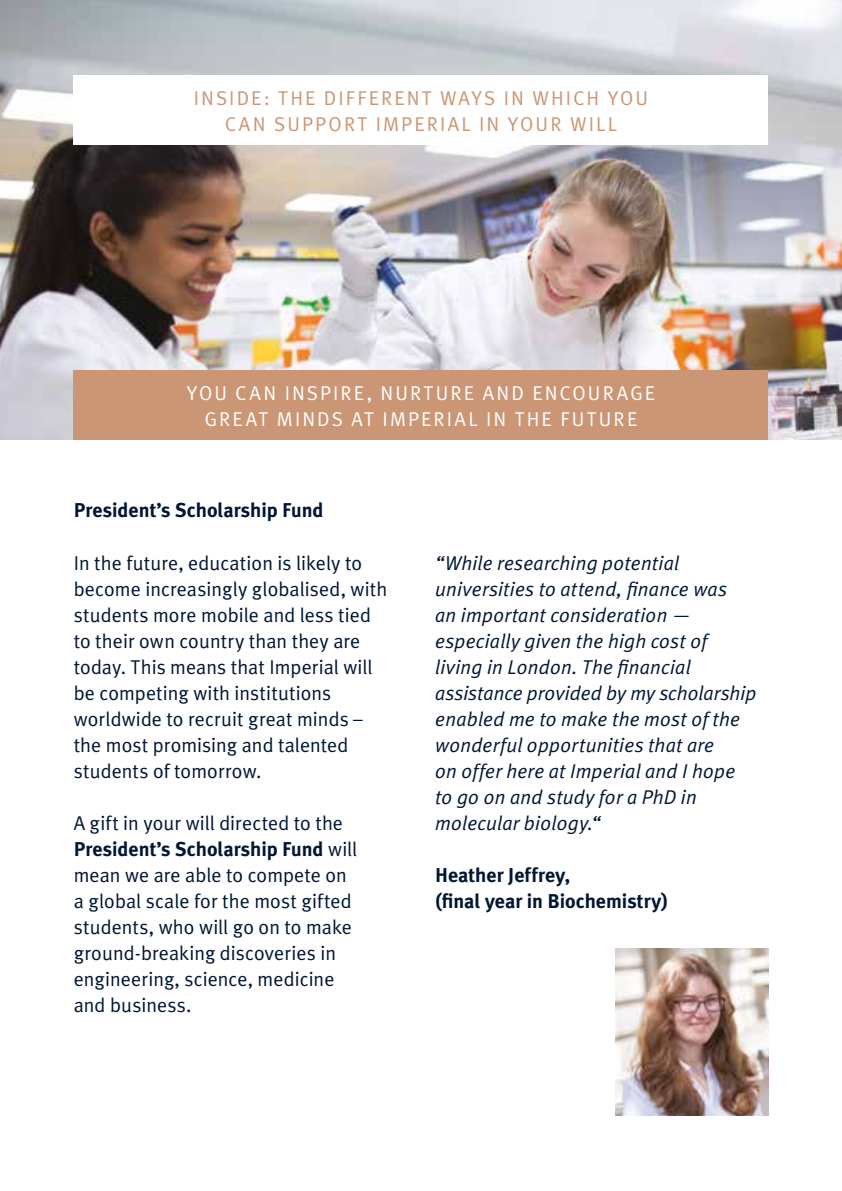
<style>
.page{position:relative;width:842px;height:1191px;background:#fff}
.page>*{position:absolute;margin:0;border:0;box-sizing:border-box;transform-origin:0 0}
.t1{font:20px/26px "Meta Plus Normal";letter-spacing:.005em;color:#001633}
.t2{font:italic 20px/26px "Meta Plus Normal";letter-spacing:.01em;color:#001633}
.t3{font:700 20px/26px "Meta Plus";color:#001633}
.t4{font:20px/26px "Meta Plus Normal";letter-spacing:.105em;color:#fff;text-align:center}
.t5{font:20px/26px "Meta Plus Normal";letter-spacing:.105em;color:#ca9675;text-align:center}
.s1{font-family:"Meta Plus Normal";font-weight:400}
</style>
<div class="page">
<img style="left:616px;top:948px;width:152px;height:167px">
<img style="left:0;top:0;width:842px;height:439px">
<div style="left:74px;top:370px;width:694px;height:69px;background:#ca9675"></div>
<div style="left:74px;top:75px;width:694px;height:70px;background:#fff"></div>
<p class="t5" style="left:194px;top:85px;width:456px">INSIDE: THE DIFFERENT WAYS IN WHICH YOU<br>CAN SUPPORT IMPERIAL IN YOUR WILL</p>
<p class="t4" style="left:187px;top:379px;width:470px">YOU CAN INSPIRE, NURTURE AND ENCOURAGE<br>GREAT MINDS AT IMPERIAL IN THE FUTURE</p>
<p class="t3" style="left:74px;top:497px;width:251px">President’s Scholarship Fund</p>
<p class="t1" style="left:74px;top:549px;width:315px">In the future, education is likely to become increasingly globalised, with students more mobile and less tied to their own country than they are today. This means that Imperial will be competing with institutions worldwide to recruit great minds – the most promising and talented students of tomorrow.</p>
<p class="t1" style="left:74px;top:809px;width:271px">A gift in your will directed to the</p>
<p class="t3" style="left:74px;top:835px;width:285px">President’s Scholarship Fund <span class="s1">will</span></p>
<p class="t1" style="left:74px;top:861px;width:280px">mean we are able to compete on a global scale for the most gifted students, who will go on to make ground-breaking discoveries in engineering, science, medicine and business.</p>
<p class="t2" style="left:435px;top:549px;width:323px">“While researching potential universities to attend, finance was<br>an important consideration — especially given the high cost of living in London. The financial assistance provided by my scholarship enabled me to make the most of the wonderful opportunities that are<br>on offer here at Imperial and I hope to go on and study for a PhD in molecular biology.“</p>
<p class="t3" style="left:435px;top:861px;width:234px">Heather Jeffrey,<br>(final year in Biochemistry)</p>
</div>
